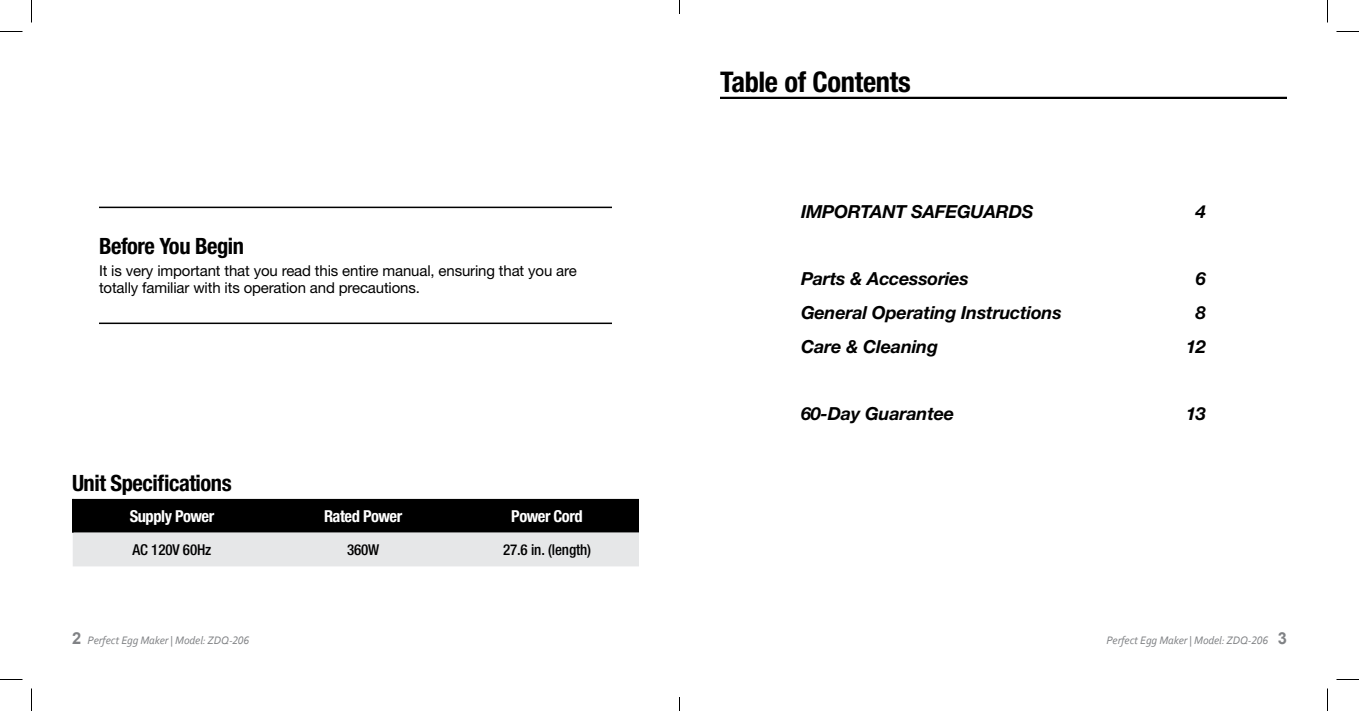
<style>
.page{position:relative;width:1359px;height:711px;background:#fff}
.page>*{position:absolute;margin:0;border:0;box-sizing:border-box;transform-origin:0 0}
.t1{font:700 condensed 28.5px "Helvetica Neue LT Std";letter-spacing:-.01em;color:#000}
.t2{font:700 condensed 22.5px "Helvetica Neue LT Std";letter-spacing:-.02em;color:#000}
.t3{font:italic 700 18px "Helvetica Neue LT Std";letter-spacing:-.01em;color:#000}
.t4{font:700 condensed 16.5px "Helvetica Neue LT Std";letter-spacing:-.03em;color:#fff}
.t5{font:15px/17.2px "Helvetica Neue LT Std";letter-spacing:-.01em;color:#000}
.t6{font:500 condensed 15px "Helvetica Neue LT Std";letter-spacing:-.01em;color:#000}
.t7{font:italic 11.4px "Corbel";letter-spacing:-.01em;color:#808285}
.s1{font-family:"Arial";font-weight:700;font-style:normal;font-size:16.5px}
</style>
<div class="page">
<hr style="left:720px;top:97px;width:567px;height:2px;background:#000">
<hr style="left:99px;top:207px;width:513px;height:1px;background:#000">
<hr style="left:99px;top:323px;width:513px;height:1px;background:#000">
<svg style="left:73px;top:499px;width:566px;height:67px;background:#737374"></svg>
<hr style="left:72px;top:499px;width:2px;height:34px;background:#000">
<svg style="left:0;top:31px;width:22px;height:1px"></svg>
<svg style="left:1336px;top:31px;width:23px;height:1px"></svg>
<svg style="left:0;top:679px;width:22px;height:1px"></svg>
<svg style="left:1336px;top:679px;width:23px;height:1px"></svg>
<svg style="left:31px;top:0;width:1px;height:22px"></svg>
<svg style="left:31px;top:688px;width:1px;height:23px"></svg>
<svg style="left:1327px;top:0;width:1px;height:22px"></svg>
<svg style="left:1327px;top:688px;width:1px;height:23px"></svg>
<svg style="left:679px;top:0;width:1px;height:14px"></svg>
<svg style="left:679px;top:698px;width:1px;height:13px"></svg>
<h1 class="t1" style="left:720px;top:65px;width:192px">Table of Contents</h1>
<h2 class="t2" style="left:99px;top:232px;width:147px">Before You Begin</h2>
<p class="t5" style="left:99px;top:261px;width:479px">It is very important that you read this entire manual, ensuring that you are totally familiar with its operation and precautions.</p>
<h2 class="t2" style="left:72px;top:469px;width:161px">Unit Specifications</h2>
<p class="t4" style="left:130px;top:506px;width:86px">Supply Power</p>
<p class="t4" style="left:324px;top:506px;width:80px">Rated Power</p>
<p class="t4" style="left:511px;top:506px;width:73px">Power Cord</p>
<p class="t6" style="left:133px;top:541px;width:80px">AC 120V 60Hz</p>
<p class="t6" style="left:347px;top:541px;width:34px">360W</p>
<p class="t6" style="left:503px;top:541px;width:90px">27.6 in. (length)</p>
<p class="t3" style="left:801px;top:200px;width:234px">IMPORTANT SAFEGUARDS</p>
<p class="t3" style="left:1196px;top:200px;width:12px">4</p>
<p class="t3" style="left:801px;top:268px;width:169px">Parts &amp; Accessories</p>
<p class="t3" style="left:1196px;top:268px;width:12px">6</p>
<p class="t3" style="left:801px;top:302px;width:262px">General Operating Instructions</p>
<p class="t3" style="left:1196px;top:302px;width:12px">8</p>
<p class="t3" style="left:801px;top:335px;width:139px">Care &amp; Cleaning</p>
<p class="t3" style="left:1186px;top:335px;width:21px">12</p>
<p class="t3" style="left:801px;top:403px;width:155px">60-Day Guarantee</p>
<p class="t3" style="left:1186px;top:403px;width:21px">13</p>
<p class="t7" style="left:72px;top:633px;width:179px"><span class="s1">2</span> Perfect Egg Maker | Model: ZDQ-206</p>
<p class="t7" style="left:1107px;top:633px;width:182px">Perfect Egg Maker | Model: ZDQ-206 <span class="s1">3</span></p>
</div>
